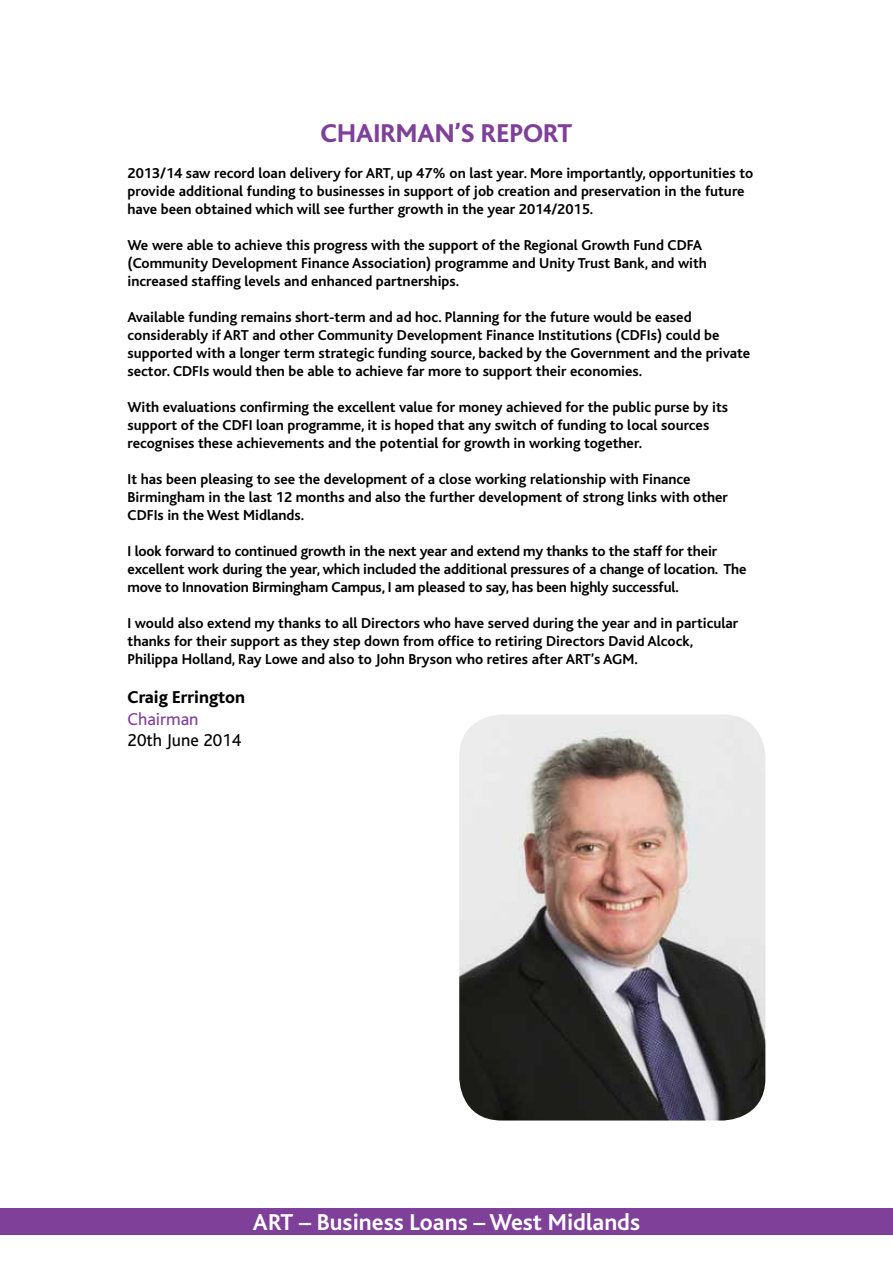
<style>
.page{position:relative;width:893px;height:1263px;background:#fff}
.page>*{position:absolute;margin:0;border:0;box-sizing:border-box;transform-origin:0 0}
.t1{font:800 27px "Bliss";color:#7f409a}
.t2{font:700 24px "Bliss";color:#fff}
.t3{font:800 18px "Bliss";color:#000}
.t4{font:18px "Bliss";color:#000}
.t5{font:18px "Bliss";color:#7f409a}
.t6{font:700 15px/18px "Bliss";color:#000}
</style>
<div class="page">
<img style="left:459px;top:714px;width:306px;height:406px">
<div style="left:0;top:1208px;width:893px;height:27px;background:#7f409a"></div>
<h1 class="t1" style="left:320px;top:119px;width:253px">CHAIRMAN’S REPORT</h1>
<p class="t6" style="left:128px;top:164px;width:627px">2013/14 saw record loan delivery for ART, up 47% on last year. More importantly, opportunities to provide additional funding to businesses in support of job creation and preservation in the future have been obtained which will see further growth in the year 2014/2015.</p>
<p class="t6" style="left:128px;top:236px;width:581px">We were able to achieve this progress with the support of the Regional Growth Fund CDFA (Community Development Finance Association) programme and Unity Trust Bank, and with increased staffing levels and enhanced partnerships.</p>
<p class="t6" style="left:128px;top:308px;width:624px">Available funding remains short-term and ad hoc. Planning for the future would be eased considerably if ART and other Community Development Finance Institutions (CDFIs) could be supported with a longer term strategic funding source, backed by the Government and the private sector. CDFIs would then be able to achieve far more to support their economies.</p>
<p class="t6" style="left:128px;top:398px;width:602px">With evaluations confirming the excellent value for money achieved for the public purse by its support of the CDFI loan programme, it is hoped that any switch of funding to local sources recognises these achievements and the potential for growth in working together.</p>
<p class="t6" style="left:128px;top:470px;width:602px">It has been pleasing to see the development of a close working relationship with Finance<br>Birmingham in the last 12 months and also the further development of strong links with other<br>CDFIs in the West Midlands.</p>
<p class="t6" style="left:128px;top:542px;width:620px">I look forward to continued growth in the next year and extend my thanks to the staff for their excellent work during the year, which included the additional pressures of a change of location. The move to Innovation Birmingham Campus, I am pleased to say, has been highly successful.</p>
<p class="t6" style="left:128px;top:614px;width:612px">I would also extend my thanks to all Directors who have served during the year and in particular thanks for their support as they step down from office to retiring Directors David Alcock,<br>Philippa Holland, Ray Lowe and also to John Bryson who retires after ART’s AGM.</p>
<p class="t3" style="left:128px;top:688px;width:119px">Craig Errington</p>
<p class="t5" style="left:128px;top:709px;width:72px">Chairman</p>
<p class="t4" style="left:128px;top:731px;width:115px">20th June 2014</p>
<h2 class="t2" style="left:253px;top:1209px;width:389px">ART – Business Loans – West Midlands</h2>
</div>
